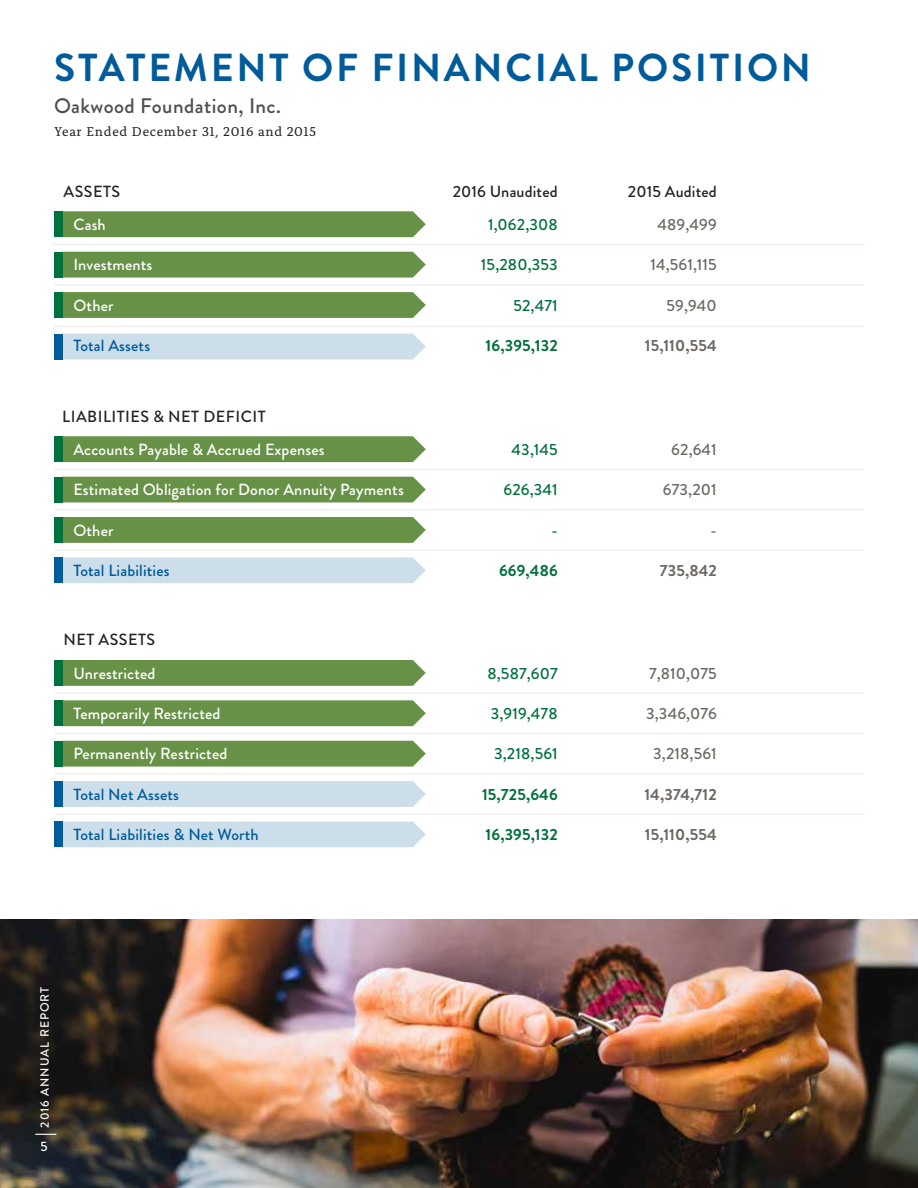
<style>
.page{position:relative;width:918px;height:1188px;background:#fff}
.page>*{position:absolute;margin:0;border:0;box-sizing:border-box;transform-origin:0 0}
.t1{font:700 39px "Brandon Grotesque";letter-spacing:.07em;color:#005b9a}
.t2{font:500 21px "Brandon Grotesque";letter-spacing:.02em;color:#514e4b}
.t3{font:500 16.2px "Brandon Grotesque";letter-spacing:.01em;color:#fff}
.t4{font:500 16.2px "Brandon Grotesque";letter-spacing:.01em;color:#00703c}
.t5{font:500 16.2px "Brandon Grotesque";letter-spacing:.01em;color:#005b9a}
.t6{font:500 16.2px "Brandon Grotesque";letter-spacing:.01em;color:#6d6863}
.t7{font:500 16.2px "Brandon Grotesque";letter-spacing:.03em;color:#242323}
.t8{font:700 16.2px "Brandon Grotesque";letter-spacing:.01em;color:#00703c}
.t9{font:700 16.2px "Brandon Grotesque";letter-spacing:.01em;color:#6d6863}
.t10{font:500 16.2px "Brandon Grotesque";letter-spacing:.01em;color:#242323}
.t11{font:13.5px "Alda OT";letter-spacing:.05em;color:#242323}
.t12{font:500 13.5px "Brandon Grotesque";color:#fff}
.t13{font:500 12px "Brandon Grotesque";letter-spacing:.08em;color:#fff}
</style>
<div class="page">
<div style="left:62px;top:334px;width:364px;height:26px;background:#cddeeb"></div>
<hr style="left:54px;top:326px;width:810px;height:1px;background:#efe9e5">
<div style="left:54px;top:334px;width:8px;height:26px;background:#005b9a"></div>
<div style="left:62px;top:211px;width:364px;height:26px;background:#679146"></div>
<div style="left:62px;top:252px;width:364px;height:26px;background:#679146"></div>
<svg style="left:62px;top:292px;width:364px;height:26px;background:#69934a"></svg>
<hr style="left:54px;top:244px;width:810px;height:1px;background:#efe9e5">
<hr style="left:54px;top:284px;width:810px;height:1px;background:#efe9e5">
<div style="left:54px;top:211px;width:8px;height:26px;background:#00703c"></div>
<div style="left:54px;top:252px;width:8px;height:26px;background:#00703c"></div>
<div style="left:54px;top:292px;width:8px;height:26px;background:#00703c"></div>
<div style="left:62px;top:436px;width:364px;height:26px;background:#679146"></div>
<div style="left:62px;top:477px;width:364px;height:25px;background:#679146"></div>
<div style="left:62px;top:660px;width:364px;height:26px;background:#679146"></div>
<div style="left:62px;top:517px;width:364px;height:26px;background:#679146"></div>
<div style="left:62px;top:700px;width:364px;height:26px;background:#679146"></div>
<div style="left:62px;top:741px;width:364px;height:26px;background:#679146"></div>
<div style="left:62px;top:557px;width:364px;height:26px;background:#cddeeb"></div>
<hr style="left:54px;top:469px;width:810px;height:1px;background:#efe9e5">
<hr style="left:54px;top:509px;width:810px;height:1px;background:#efe9e5">
<hr style="left:54px;top:692px;width:810px;height:2px;background:#efe9e5">
<hr style="left:54px;top:733px;width:810px;height:1px;background:#efe9e5">
<hr style="left:54px;top:549px;width:810px;height:2px;background:#efe9e5">
<div style="left:54px;top:436px;width:8px;height:26px;background:#00703c"></div>
<div style="left:54px;top:477px;width:8px;height:25px;background:#00703c"></div>
<div style="left:54px;top:660px;width:8px;height:26px;background:#00703c"></div>
<div style="left:54px;top:517px;width:8px;height:26px;background:#00703c"></div>
<div style="left:54px;top:700px;width:8px;height:26px;background:#00703c"></div>
<div style="left:54px;top:741px;width:8px;height:26px;background:#00703c"></div>
<div style="left:54px;top:557px;width:8px;height:26px;background:#005b9a"></div>
<div style="left:62px;top:781px;width:364px;height:26px;background:#cddeeb"></div>
<div style="left:62px;top:821px;width:364px;height:26px;background:#cddeeb"></div>
<hr style="left:54px;top:773px;width:810px;height:2px;background:#efe9e5">
<hr style="left:54px;top:814px;width:810px;height:1px;background:#efe9e5">
<div style="left:54px;top:781px;width:8px;height:26px;background:#005b9a"></div>
<div style="left:54px;top:821px;width:8px;height:26px;background:#005b9a"></div>
<img style="left:0;top:919px;width:918px;height:269px">
<svg style="left:35px;top:1134px;width:21px;height:1px"></svg>
<h1 class="t1" style="left:54px;top:41px;width:758px">STATEMENT OF FINANCIAL POSITION</h1>
<p class="t2" style="left:54px;top:91px;width:228px">Oakwood Foundation, Inc.</p>
<p class="t11" style="left:54px;top:126px;width:264px">Year Ended December 31, 2016 and 2015</p>
<p class="t7" style="left:64px;top:180px;width:58px">ASSETS</p>
<p class="t10" style="left:453px;top:180px;width:107px">2016 Unaudited</p>
<p class="t10" style="left:628px;top:180px;width:90px">2015 Audited</p>
<p class="t3" style="left:73px;top:213px;width:34px">Cash</p>
<p class="t4" style="left:488px;top:213px;width:71px">1,062,308</p>
<p class="t6" style="left:658px;top:213px;width:61px">489,499</p>
<p class="t4" style="left:481px;top:254px;width:78px">15,280,353</p>
<p class="t6" style="left:650px;top:254px;width:68px">14,561,115</p>
<p class="t4" style="left:513px;top:294px;width:46px">52,471</p>
<p class="t6" style="left:667px;top:294px;width:52px">59,940</p>
<p class="t8" style="left:486px;top:334px;width:74px">16,395,132</p>
<p class="t9" style="left:645px;top:334px;width:74px">15,110,554</p>
<p class="t3" style="left:73px;top:254px;width:80px">Investments</p>
<p class="t3" style="left:73px;top:294px;width:42px">Other</p>
<p class="t5" style="left:73px;top:334px;width:78px">Total Assets</p>
<p class="t7" style="left:62px;top:405px;width:205px">LIABILITIES &amp; NET DEFICIT</p>
<p class="t3" style="left:73px;top:438px;width:253px">Accounts Payable &amp; Accrued Expenses</p>
<p class="t4" style="left:512px;top:438px;width:48px">43,145</p>
<p class="t6" style="left:671px;top:438px;width:47px">62,641</p>
<p class="t4" style="left:503px;top:478px;width:56px">626,341</p>
<p class="t6" style="left:663px;top:478px;width:55px">673,201</p>
<p class="t3" style="left:73px;top:478px;width:332px">Estimated Obligation for Donor Annuity Payments</p>
<p class="t3" style="left:73px;top:519px;width:42px">Other</p>
<p class="t5" style="left:73px;top:559px;width:98px">Total Liabilities</p>
<p class="t7" style="left:64px;top:629px;width:93px">NET ASSETS</p>
<p class="t3" style="left:73px;top:662px;width:84px">Unrestricted</p>
<p class="t3" style="left:73px;top:702px;width:149px">Temporarily Restricted</p>
<p class="t3" style="left:73px;top:743px;width:155px">Permanently Restricted</p>
<p class="t5" style="left:73px;top:783px;width:107px">Total Net Assets</p>
<p class="t5" style="left:73px;top:823px;width:187px">Total Liabilities &amp; Net Worth</p>
<p class="t13" style="left:37px;top:1128px;width:142px;rotate:-90deg">2016 ANNUAL REPORT</p>
<p class="t12" style="left:41px;top:1137px;width:9px">5</p>
<p class="t4" style="left:551px;top:519px;width:8px">-</p>
<p class="t6" style="left:710px;top:519px;width:8px">-</p>
<p class="t8" style="left:499px;top:559px;width:60px">669,486</p>
<p class="t9" style="left:660px;top:559px;width:58px">735,842</p>
<p class="t4" style="left:487px;top:662px;width:72px">8,587,607</p>
<p class="t6" style="left:649px;top:662px;width:69px">7,810,075</p>
<p class="t4" style="left:491px;top:702px;width:68px">3,919,478</p>
<p class="t6" style="left:646px;top:702px;width:72px">3,346,076</p>
<p class="t4" style="left:494px;top:743px;width:65px">3,218,561</p>
<p class="t6" style="left:653px;top:743px;width:65px">3,218,561</p>
<p class="t8" style="left:482px;top:783px;width:77px">15,725,646</p>
<p class="t9" style="left:644px;top:783px;width:74px">14,374,712</p>
<p class="t8" style="left:486px;top:823px;width:74px">16,395,132</p>
<p class="t9" style="left:645px;top:823px;width:74px">15,110,554</p>
</div>
